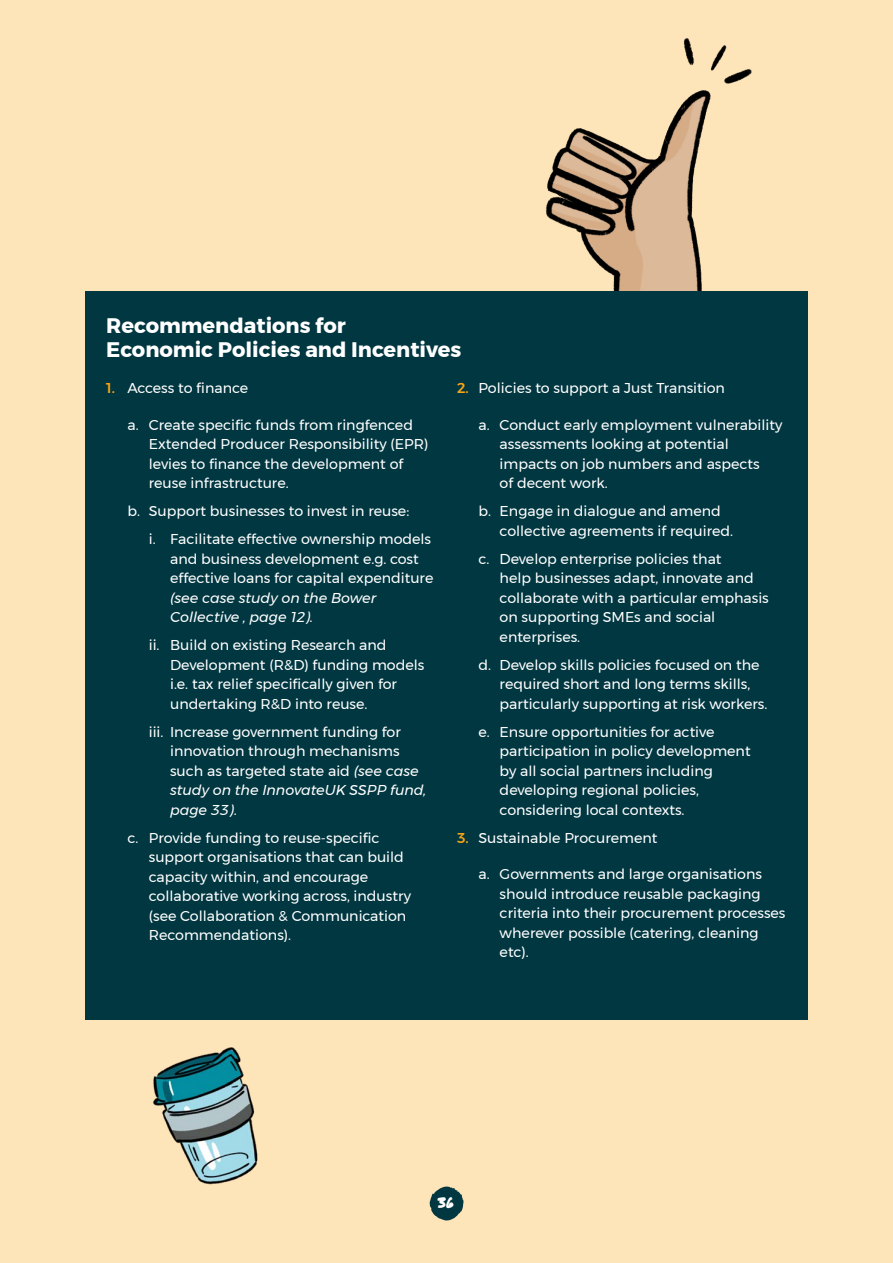
<style>
.page{position:relative;width:893px;height:1263px;background:#fde4b9}
.page>*{position:absolute;margin:0;border:0;box-sizing:border-box;transform-origin:0 0}
.t1{font:700 21px/24px "Montserrat";color:#fff}
.t2{font:15px "Permanent Marker";color:#fff}
.t3{font:14.25px/19.5px "Montserrat";color:#fff}
.t4{font:italic 14.25px/19.5px "Montserrat";color:#fff}
.s1{font-weight:500;color:#f7a516}
.s2{font-style:italic}
</style>
<div class="page">
<svg style="left:429px;top:1186px;width:34px;height:34px"></svg>
<img style="left:546px;top:38px;width:206px;height:253px">
<img style="left:153px;top:1047px;width:105px;height:138px">
<div style="left:85px;top:291px;width:723px;height:728px;background:#003741"></div>
<h1 class="t1" style="left:106px;top:313px;width:357px">Recommendations for<br>Economic Policies and Incentives</h1>
<p class="t3" style="left:106px;top:378px;width:143px"><span class="s1">1.</span> Access to finance</p>
<p class="t3" style="left:149px;top:415px;width:281px;text-indent:-21px">a. Create specific funds from ringfenced Extended Producer Responsibility (EPR) levies to finance the development of reuse infrastructure.</p>
<p class="t3" style="left:149px;top:497px;width:284px;line-height:28px;text-indent:-21px">b. Support businesses to invest in reuse:<br>i. Facilitate effective ownership models</p>
<p class="t3" style="left:170px;top:549px;width:265px">and business development e.g. cost effective loans for capital expenditure</p>
<p class="t4" style="left:170px;top:588px;width:208px">(see case study on the Bower<br>Collective , page 12).</p>
<p class="t3" style="left:170px;top:635px;width:256px;text-indent:-21px">ii. Build on existing Research and Development (R&amp;D) funding models i.e. tax relief specifically given for undertaking R&amp;D into reuse.</p>
<p class="t3" style="left:170px;top:722px;width:258px;text-indent:-21px">iii. Increase government funding for innovation through mechanisms such as targeted state aid <span class="s2">(see case study on the InnovateUK SSPP fund, page 33)</span>.</p>
<p class="t3" style="left:149px;top:828px;width:264px;text-indent:-21px">c. Provide funding to reuse-specific support organisations that can build capacity within, and encourage collaborative working across, industry (see Collaboration &amp; Communication Recommendations).</p>
<p class="t3" style="left:457px;top:378px;width:269px"><span class="s1">2.</span> Policies to support a Just Transition</p>
<p class="t3" style="left:500px;top:415px;width:284px;text-indent:-21px">a. Conduct early employment vulnerability assessments looking at potential impacts on job numbers and aspects<br>of decent work.</p>
<p class="t3" style="left:500px;top:501px;width:235px;text-indent:-21px">b. Engage in dialogue and amend collective agreements if required.</p>
<p class="t3" style="left:500px;top:548px;width:271px;text-indent:-21px">c. Develop enterprise policies that<br>help businesses adapt, innovate and collaborate with a particular emphasis on supporting SMEs and social enterprises.</p>
<p class="t3" style="left:500px;top:654px;width:269px;text-indent:-21px">d. Develop skills policies focused on the required short and long terms skills, particularly supporting at risk workers.</p>
<p class="t3" style="left:500px;top:721px;width:252px;text-indent:-21px">e. Ensure opportunities for active participation in policy development by all social partners including developing regional policies, considering local contexts.</p>
<p class="t3" style="left:457px;top:827px;width:202px"><span class="s1">3.</span> Sustainable Procurement</p>
<p class="t3" style="left:500px;top:864px;width:287px;text-indent:-21px">a. Governments and large organisations should introduce reusable packaging criteria into their procurement processes wherever possible (catering, cleaning etc).</p>
<p class="t2" style="left:438px;top:1192px;width:17px">36</p>
</div>
